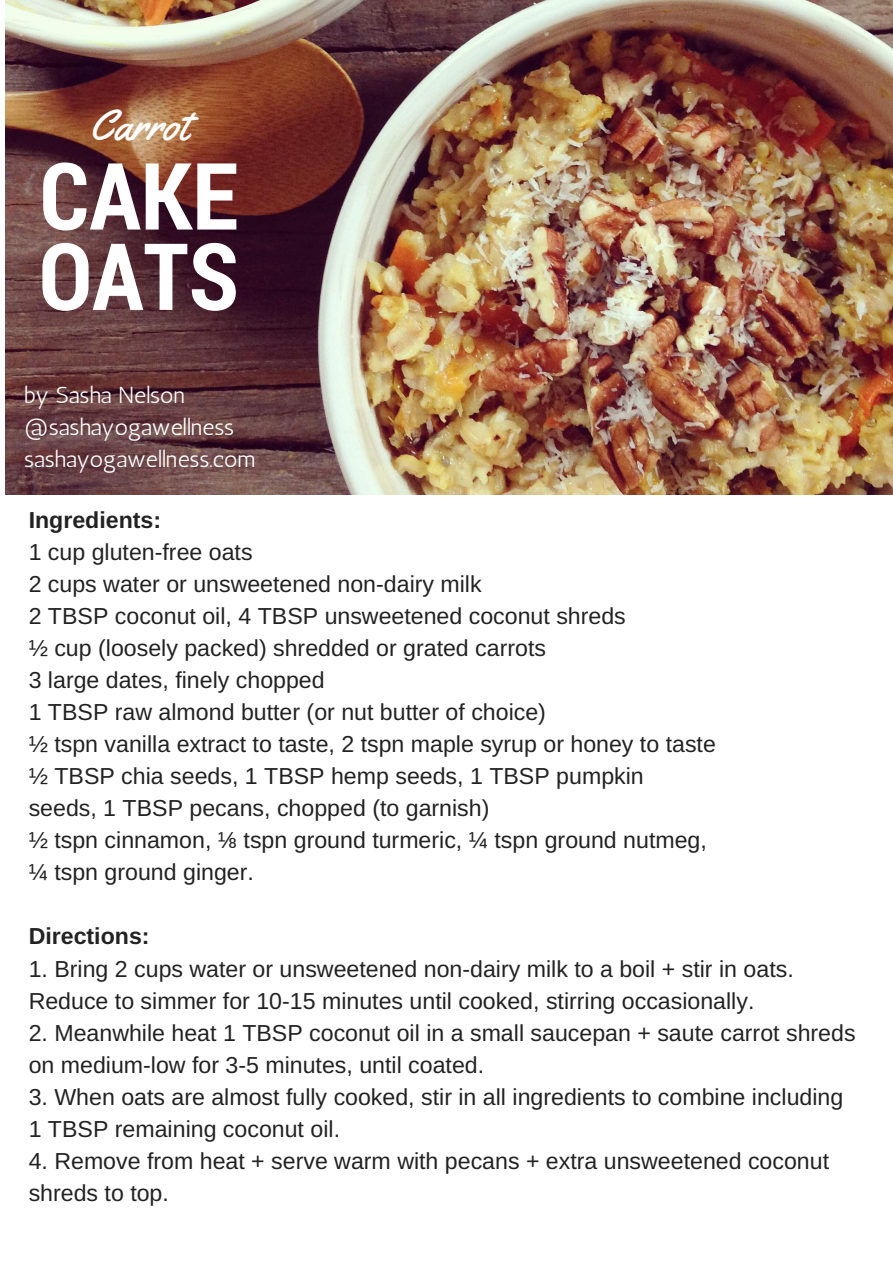
<style>
.page{position:relative;width:893px;height:1262px;background:#fff}
.page>*{position:absolute;margin:0;border:0;box-sizing:border-box;transform-origin:0 0}
.t1{font:700 92.93px/80.4px "Roboto Condensed";color:#fff}
.t2{font:43.72px "Yellowtail";color:#fff}
.t3{font:23.17px/32px "Arimo";color:#222}
.t4{font:23.17px/32px "Antic";color:#fff}
.t5{font:700 23.17px "Arimo";color:#222}
</style>
<div class="page">
<img style="left:5px;top:0;width:887px;height:495px">
<h2 class="t2" style="left:90px;top:98px;width:100px">Carrot</h2>
<h1 class="t1" style="left:39px;top:153px;width:201px">CAKE<br>OATS</h1>
<p class="t4" style="left:24px;top:379px;width:233px">by Sasha Nelson @sashayogawellness sashayogawellness.com</p>
<p class="t5" style="left:29px;top:507px;width:134px">Ingredients:</p>
<p class="t3" style="left:29px;top:536px;width:688px">1 cup gluten-free oats<br>2 cups water or unsweetened non-dairy milk<br>2 TBSP coconut oil, 4 TBSP unsweetened coconut shreds<br>½ cup (loosely packed) shredded or grated carrots<br>3 large dates, finely chopped<br>1 TBSP raw almond butter (or nut butter of choice)<br>½ tspn vanilla extract to taste, 2 tspn maple syrup or honey to taste ½ TBSP chia seeds, 1 TBSP hemp seeds, 1 TBSP pumpkin seeds, 1 TBSP pecans, chopped (to garnish)<br>½ tspn cinnamon, ⅛ tspn ground turmeric, ¼ tspn ground nutmeg, ¼ tspn ground ginger.</p>
<p class="t5" style="left:29px;top:923px;width:122px">Directions:</p>
<p class="t3" style="left:29px;top:952px;width:766px">1. Bring 2 cups water or unsweetened non-dairy milk to a boil + stir in oats.<br>Reduce to simmer for 10-15 minutes until cooked, stirring occasionally.</p>
<p class="t3" style="left:29px;top:1016px;width:828px">2. Meanwhile heat 1 TBSP coconut oil in a small saucepan + saute carrot shreds on medium-low for 3-5 minutes, until coated.</p>
<p class="t3" style="left:29px;top:1081px;width:816px">3. When oats are almost fully cooked, stir in all ingredients to combine including<br>1 TBSP remaining coconut oil.</p>
<p class="t3" style="left:29px;top:1145px;width:802px">4. Remove from heat + serve warm with pecans + extra unsweetened coconut shreds to top.</p>
</div>
